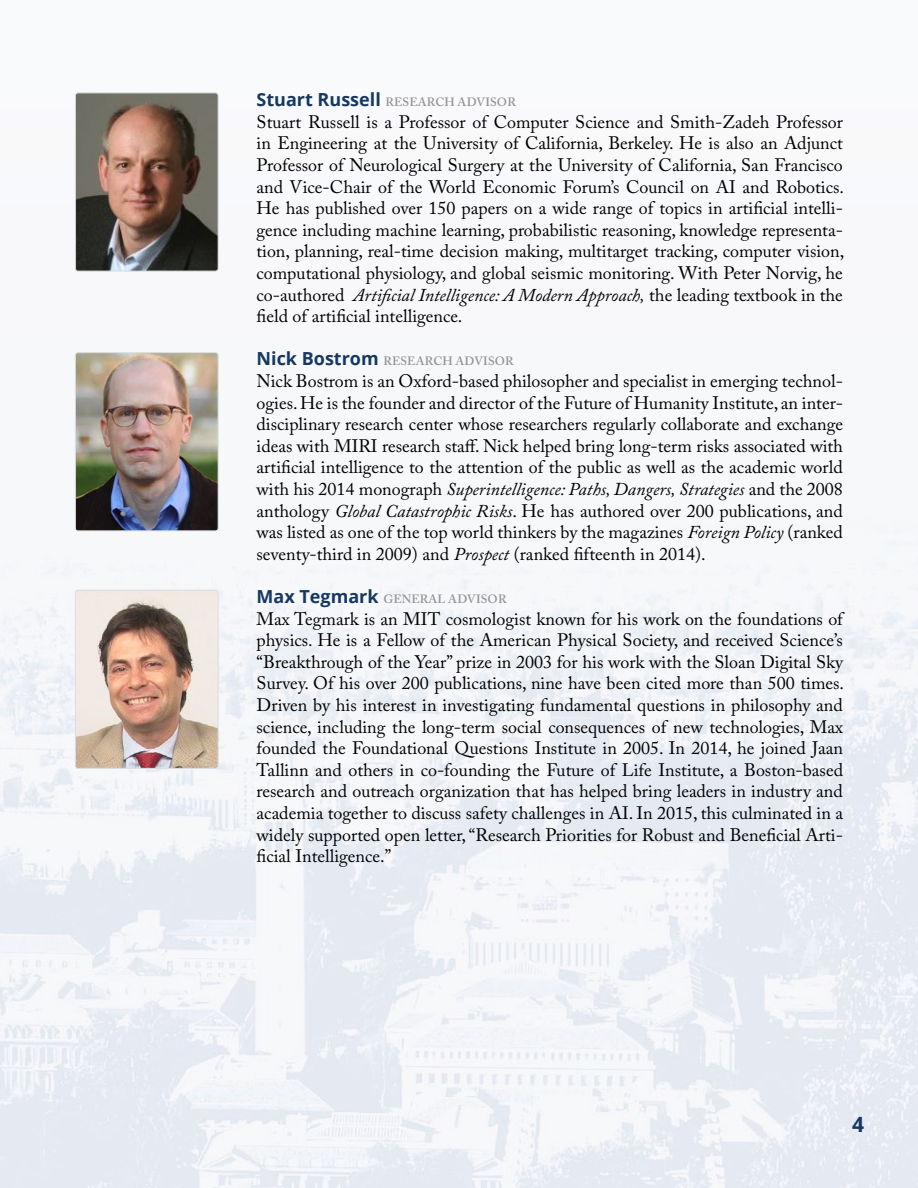
<style>
.page{position:relative;width:918px;height:1188px;background:#fff}
.page>*{position:absolute;margin:0;border:0;box-sizing:border-box;transform-origin:0 0}
.t1{font:700 21px "Open Sans";color:#163962}
.t2{font:18px/21.6px "Adobe Caslon Pro";color:#000;text-align:justify}
.t3{font:600 12px "Adobe Caslon Pro";letter-spacing:.015em;color:#939598}
.s1{font-family:"Open Sans";font-weight:700;font-size:18px;color:#163962}
.s2{font-style:italic}
</style>
<div class="page">
<img style="left:0;top:92px;width:918px;height:1096px">
<img style="left:75px;top:354px;width:142px;height:177px">
<div style="left:75px;top:352px;width:144px;height:179px;border:1px solid #dcddde;border-radius:3px"></div>
<img style="left:75px;top:590px;width:142px;height:177px">
<div style="left:75px;top:590px;width:144px;height:179px;border:1px solid #dcddde;border-radius:3px"></div>
<img style="left:75px;top:93px;width:142px;height:178px">
<div style="left:75px;top:93px;width:144px;height:178px;border:1px solid #dcddde;border-radius:3px"></div>
<p class="t3" style="left:257px;top:95px;width:261px"><span class="s1">Stuart Russell</span> RESEARCH ADVISOR</p>
<p class="t2" style="left:257px;top:111px;width:589px">Stuart Russell is a Professor of Computer Science and Smith-Zadeh Professor in Engineering at the University of California, Berkeley. He is also an Adjunct Professor of Neurological Surgery at the University of California, San Francisco and Vice-Chair of the World Economic Forum’s Council on AI and Robotics.<br>He has published over 150 papers on a wide range of topics in artificial intelli&shy;gence including machine learning, probabilistic reasoning, knowledge representa&shy;tion, planning, real-time decision making, multitarget tracking, computer vision, computational physiology, and global seismic monitoring. With Peter Norvig, he co-authored <span class="s2">Artificial Intelligence: A Modern Approach,</span> the leading textbook in the field of artificial intelligence.</p>
<p class="t3" style="left:257px;top:354px;width:259px"><span class="s1">Nick Bostrom</span> RESEARCH ADVISOR</p>
<p class="t2" style="left:257px;top:370px;width:588px">Nick Bostrom is an Oxford-based philosopher and specialist in emerging technol&shy;ogies. He is the founder and director of the Future of Humanity Institute, an inter&shy;disciplinary research center whose researchers regularly collaborate and exchange ideas with MIRI research staff. Nick helped bring long-term risks associated with artificial intelligence to the attention of the public as well as the academic world with his 2014 monograph <span class="s2">Superintelligence: Paths, Dangers, Strategies</span> and the 2008 anthology <span class="s2">Global Catastrophic Risks</span>. He has authored over 200 publications, and was listed as one of the top world thinkers by the magazines <span class="s2">Foreign Policy</span> (ranked seventy-third in 2009) and <span class="s2">Prospect</span> (ranked fifteenth in 2014).</p>
<p class="t3" style="left:257px;top:592px;width:252px"><span class="s1">Max Tegmark</span> GENERAL ADVISOR</p>
<p class="t2" style="left:257px;top:608px;width:589px">Max Tegmark is an MIT cosmologist known for his work on the foundations of physics. He is a Fellow of the American Physical Society, and received Science’s “Breakthrough of the Year” prize in 2003 for his work with the Sloan Digital Sky Survey. Of his over 200 publications, nine have been cited more than 500 times.<br>Driven by his interest in investigating fundamental questions in philosophy and science, including the long-term social consequences of new technologies, Max founded the Foundational Questions Institute in 2005. In 2014, he joined Jaan Tallinn and others in co-founding the Future of Life Institute, a Boston-based research and outreach organization that has helped bring leaders in industry and academia together to discuss safety challenges in AI. In 2015, this culminated in a widely supported open letter, “Research Priorities for Robust and Beneficial Arti&shy;ficial Intelligence.”</p>
<p class="t1" style="left:852px;top:1109px;width:13px">4</p>
</div>
